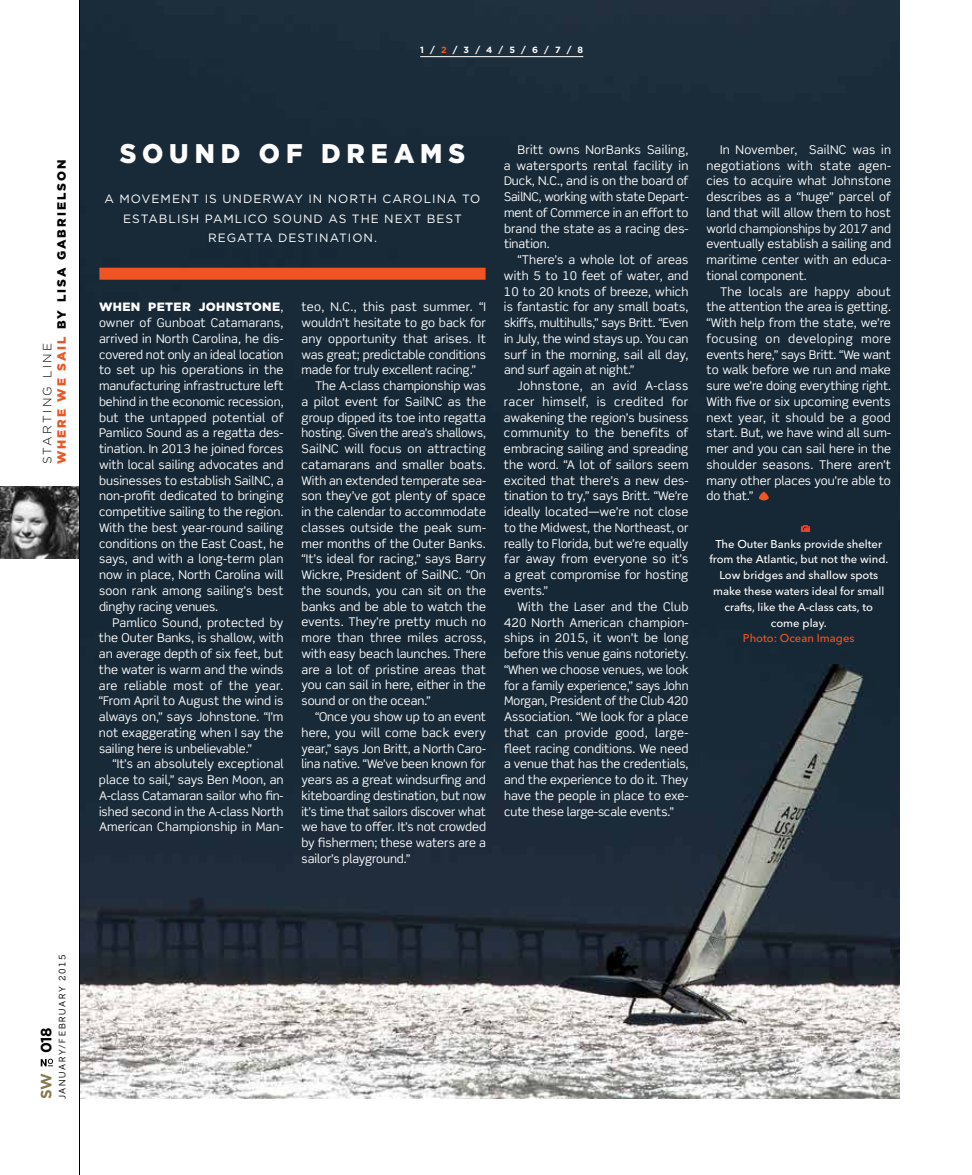
<style>
.page{position:relative;width:972px;height:1175px;background:#fff}
.page>*{position:absolute;margin:0;border:0;box-sizing:border-box;transform-origin:0 0}
.t1{font:900 27px "Gotham";letter-spacing:.23em;color:#fff;scale:.95 1}
.t2{font:700 15px "Gotham";color:#000}
.t3{font:700 15px "Gotham";color:#837b4c}
.t4{font:12px/15.8px "Scene Std";color:#fff;text-align:justify}
.t5{font:12px "Scene Std";letter-spacing:.02em;color:#fff}
.t6{font:12px/19.5px "Gotham";letter-spacing:.085em;color:#fff;text-align:center}
.t7{font:900 12px/14.2px "Gotham";letter-spacing:.17em;color:#000}
.t8{font:900 12px "Gotham";letter-spacing:.03em;color:#fff}
.t9{font:500 11.25px/15.8px "Avenir Next LT Pro";color:#fff;text-align:center}
.t10{font:500 11.25px "Avenir Next LT Pro";color:#f05423}
.t11{font:9px "Scene Std";letter-spacing:.19em;color:#000}
.t12{font:700 9px "Gotham";color:#fff}
.s1{color:#f05423}
.s2{font-weight:300}
.s3{font-family:"Scene Std";font-weight:400}
</style>
<div class="page">
<svg style="left:41px;top:1058px;width:12px;height:8px"></svg>
<img style="left:80px;top:0;width:820px;height:1098px">
<img style="left:0;top:486px;width:79px;height:72px">
<svg style="left:759px;top:491px;width:10px;height:12px"></svg>
<div style="left:99px;top:268px;width:387px;height:12px;background:#f05423"></div>
<hr style="left:79px;top:0;width:1px;height:1174px;background:#000">
<hr style="left:420px;top:56px;width:163px;height:1px;background:#fff">
<svg style="left:801px;top:525px;width:9px;height:7px"></svg>
<p class="t12" style="left:420px;top:44px;width:165px">1 / <span class="s1">2</span> / 3 / 4 / 5 / 6 / 7 / 8</p>
<p class="t7" style="left:40px;top:464px;width:306px;rotate:-90deg"><span class="s2">STARTING LINE<br></span><span class="s1">WHERE WE SAIL</span> BY LISA GABRIELSON</p>
<h1 class="t1" style="left:120px;top:134px;width:365px">SOUND OF DREAMS</h1>
<p class="t6" style="left:105px;top:189px;width:377px">A MOVEMENT IS UNDERWAY IN NORTH CAROLINA TO<br>ESTABLISH PAMLICO SOUND AS THE NEXT BEST<br>REGATTA DESTINATION.</p>
<p class="t8" style="left:99px;top:299px;width:186px">WHEN PETER JOHNSTONE<span class="s3">,</span></p>
<p class="t4" style="left:99px;top:315px;width:186px">owner of Gunboat Catamarans, arrived in North Carolina, he dis&shy;covered not only an ideal location to set up his operations in the manufacturing infrastructure left behind in the economic recession, but the untapped potential of Pamlico Sound as a regatta des&shy;tination. In 2013 he joined forces with local sailing advocates and businesses to establish SailNC, a non-profit dedicated to bringing competitive sailing to the region.<br>With the best year-round sailing conditions on the East Coast, he says, and with a long-term plan now in place, North Carolina will soon rank among sailing’s best dinghy racing venues.</p>
<p class="t4" style="left:99px;top:614px;width:186px;text-indent:14px">Pamlico Sound, protected by the Outer Banks, is shallow, with an average depth of six feet, but the water is warm and the winds are reliable most of the year. “From April to August the wind is always on,” says Johnstone. “I’m not exaggerating when I say the sailing here is unbelievable.”</p>
<p class="t4" style="left:99px;top:756px;width:186px;text-indent:14px">“It’s an absolutely exceptional place to sail,” says Ben Moon, an A-class Catamaran sailor who fin&shy;ished second in the A-class North American Championship in Man-</p>
<p class="t5" style="left:302px;top:299px;width:186px">teo, N.C., this past summer. “I</p>
<p class="t4" style="left:302px;top:315px;width:186px">wouldn’t hesitate to go back for</p>
<p class="t5" style="left:302px;top:331px;width:186px">any opportunity that arises. It</p>
<p class="t4" style="left:302px;top:346px;width:186px">was great; predictable conditions</p>
<p class="t4" style="left:302px;top:362px;width:176px">made for truly excellent racing.”</p>
<p class="t4" style="left:315px;top:378px;width:172px">The A-class championship was</p>
<p class="t4" style="left:302px;top:393px;width:186px">a pilot event for SailNC as the</p>
<p class="t4" style="left:302px;top:409px;width:186px">group dipped its toe into regatta</p>
<p class="t4" style="left:302px;top:425px;width:186px">hosting. Given the area’s shallows,</p>
<p class="t5" style="left:302px;top:441px;width:186px">SailNC will focus on attracting</p>
<p class="t4" style="left:302px;top:456px;width:186px">catamarans and smaller boats.</p>
<p class="t4" style="left:302px;top:472px;width:186px">With an extended temperate sea-</p>
<p class="t4" style="left:302px;top:488px;width:186px">son they’ve got plenty of space</p>
<p class="t4" style="left:302px;top:504px;width:186px">in the calendar to accommodate</p>
<p class="t4" style="left:302px;top:519px;width:186px">classes outside the peak sum-</p>
<p class="t4" style="left:302px;top:535px;width:186px">mer months of the Outer Banks.</p>
<p class="t4" style="left:302px;top:551px;width:186px">“It’s ideal for racing,” says Barry</p>
<p class="t4" style="left:302px;top:567px;width:186px">Wickre, President of SailNC. “On</p>
<p class="t4" style="left:302px;top:582px;width:186px">the sounds, you can sit on the</p>
<p class="t4" style="left:302px;top:598px;width:186px">banks and be able to watch the</p>
<p class="t4" style="left:302px;top:614px;width:186px">events. They’re pretty much no</p>
<p class="t5" style="left:302px;top:630px;width:186px">more than three miles across,</p>
<p class="t4" style="left:302px;top:645px;width:186px">with easy beach launches. There</p>
<p class="t4" style="left:302px;top:661px;width:186px">are a lot of pristine areas that</p>
<p class="t4" style="left:302px;top:677px;width:186px">you can sail in here, either in the</p>
<p class="t4" style="left:302px;top:693px;width:131px">sound or on the ocean.”</p>
<p class="t4" style="left:315px;top:708px;width:173px">“Once you show up to an event</p>
<p class="t4" style="left:302px;top:724px;width:186px">here, you will come back every</p>
<p class="t4" style="left:302px;top:740px;width:186px">year,” says Jon Britt, a North Caro-</p>
<p class="t4" style="left:302px;top:756px;width:186px">lina native. “We’ve been known for</p>
<p class="t4" style="left:302px;top:771px;width:186px">years as a great windsurfing and</p>
<p class="t4" style="left:302px;top:787px;width:186px">kiteboarding destination, but now</p>
<p class="t4" style="left:302px;top:803px;width:186px">it’s time that sailors discover what</p>
<p class="t4" style="left:302px;top:819px;width:186px">we have to offer. It’s not crowded</p>
<p class="t4" style="left:302px;top:834px;width:186px">by fishermen; these waters are a</p>
<p class="t4" style="left:302px;top:850px;width:110px">sailor’s playground.”</p>
<p class="t4" style="left:504px;top:141px;width:186px;text-indent:14px">Britt owns NorBanks Sailing, a watersports rental facility in Duck, N.C., and is on the board of SailNC, working with state Depart&shy;ment of Commerce in an effort to brand the state as a racing des&shy;tination.</p>
<p class="t4" style="left:504px;top:252px;width:186px;text-indent:14px">“There’s a whole lot of areas with 5 to 10 feet of water, and 10 to 20 knots of breeze, which is fantastic for any small boats, skiffs, multihulls,” says Britt. “Even in July, the wind stays up. You can surf in the morning, sail all day, and surf again at night.”</p>
<p class="t4" style="left:504px;top:378px;width:186px;text-indent:14px">Johnstone, an avid A-class racer himself, is credited for awakening the region’s business community to the benefits of embracing sailing and spreading the word. “A lot of sailors seem excited that there’s a new des&shy;tination to try,” says Britt. “We’re ideally located—we’re not close to the Midwest, the Northeast, or really to Florida, but we’re equally far away from everyone so it’s a great compromise for hosting events.”</p>
<p class="t4" style="left:504px;top:598px;width:186px;text-indent:14px">With the Laser and the Club 420 North American champion&shy;ships in 2015, it won’t be long before this venue gains notoriety. “When we choose venues, we look for a family experience,” says John Morgan, President of the Club 420<br>Association. “We look for a place that can provide good, large&shy;fleet racing conditions. We need a venue that has the credentials, and the experience to do it. They have the people in place to exe&shy;cute these large-scale events.”</p>
<p class="t4" style="left:706px;top:141px;width:186px;text-indent:14px">In November, SailNC was in negotiations with state agen&shy;cies to acquire what Johnstone describes as a “huge” parcel of land that will allow them to host world championships by 2017 and eventually establish a sailing and maritime center with an educa&shy;tional component.</p>
<p class="t4" style="left:706px;top:283px;width:186px;text-indent:14px">The locals are happy about the attention the area is getting. “With help from the state, we’re focusing on developing more events here,” says Britt. “We want to walk before we run and make sure we’re doing everything right.<br>With five or six upcoming events next year, it should be a good start. But, we have wind all sum&shy;mer and you can sail here in the shoulder seasons. There aren’t many other places you’re able to do that.”</p>
<p class="t9" style="left:709px;top:536px;width:181px">The Outer Banks provide shelter from the Atlantic, but not the wind.<br>Low bridges and shallow spots make these waters ideal for small crafts, like the A-class cats, to come play.</p>
<p class="t10" style="left:743px;top:631px;width:113px">Photo: Ocean Images</p>
<p class="t11" style="left:57px;top:1098px;width:146px;rotate:-90deg">JANUARY/FEBRUARY 2015</p>
<p class="t2" style="left:38px;top:1053px;width:27px;rotate:-90deg">018</p>
<p class="t3" style="left:38px;top:1099px;width:28px;rotate:-90deg">SW</p>
</div>
